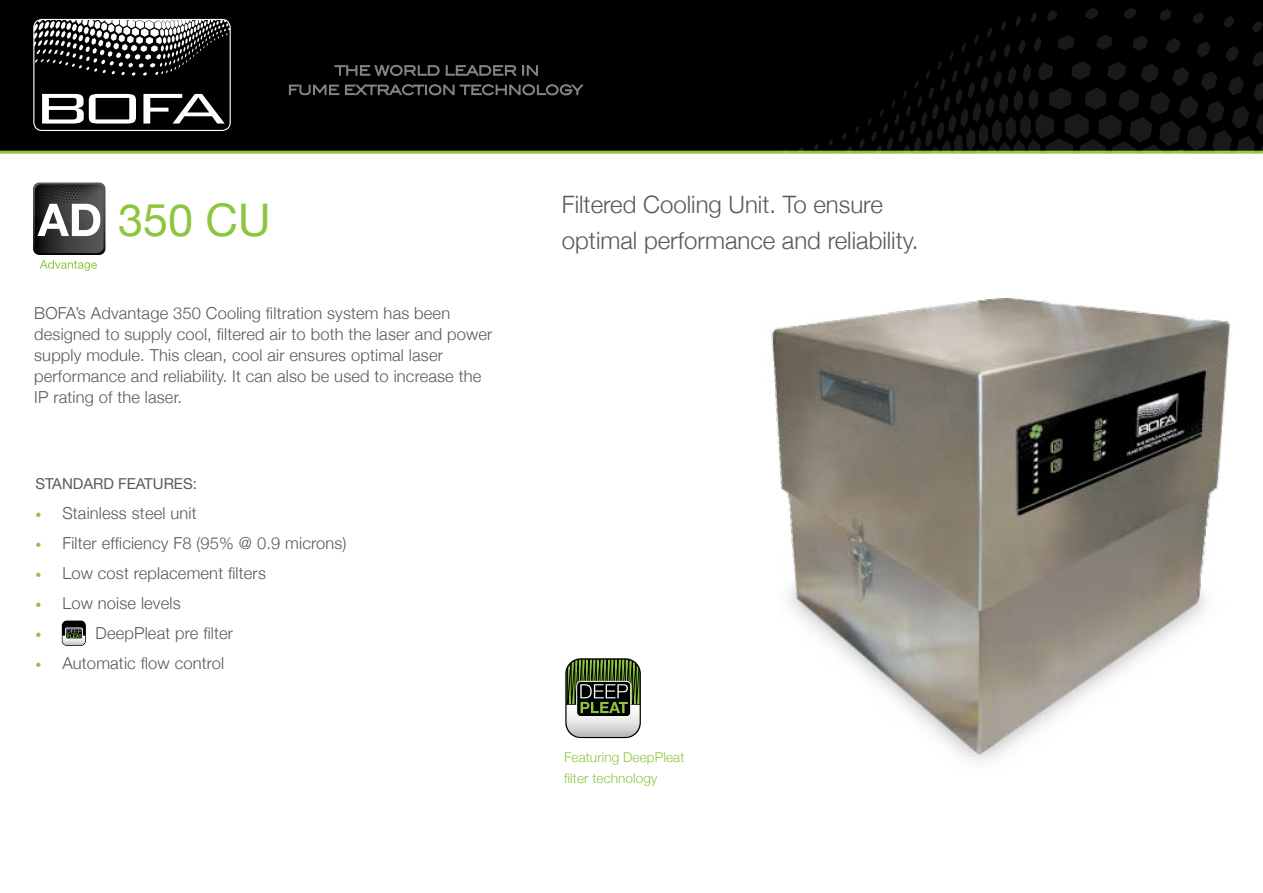
<style>
.page{position:relative;width:1263px;height:893px;background:#fff}
.page>*{position:absolute;margin:0;border:0;box-sizing:border-box;transform-origin:0 0}
.t1{font:45px "Helvetica Neue";color:#8cc63f}
.t2{font:300 24px/36px "Helvetica Neue";color:#58595b}
.t3{font:300 16.5px/21px "Helvetica Neue";letter-spacing:.01em;color:#58595b}
.t4{font:15px "Helvetica Neue";color:#58595b}
.t5{font:300 13.5px/21px "Helvetica Neue";letter-spacing:.01em;color:#8cc63f}
.t6{font:12px "Helvetica Neue";color:#8cc63f}
.s1{font-weight:400;font-size:12px;color:#8cc63f}
</style>
<div class="page">
<div style="left:0;top:0;width:1263px;height:154px;background:#000"></div>
<svg style="left:334px;top:64px;width:204px;height:13px;background:#2d2d2f"></svg>
<svg style="left:289px;top:83px;width:295px;height:13px;background:#2c2c2d"></svg>
<svg style="left:34px;top:19px;width:196px;height:109px"></svg>
<div style="left:33px;top:19px;width:198px;height:112px;border:1px solid #fff;border-radius:8px"></div>
<svg style="left:777px;top:7px;width:486px;height:147px;background:#080906"></svg>
<svg style="left:33px;top:183px;width:72px;height:88px"></svg>
<img style="left:771px;top:298px;width:460px;height:464px">
<div style="left:565px;top:658px;width:76px;height:80px;border:1px solid #000;border-radius:15px"></div>
<hr style="left:566px;top:704px;width:73px;height:1px;background:#000">
<svg style="left:567px;top:659px;width:73px;height:78px;background:#6f7b5f"></svg>
<div style="left:62px;top:621px;width:24px;height:25px;border:1px solid #000;border-radius:5px"></div>
<svg style="left:62px;top:621px;width:23px;height:24px"></svg>
<h1 class="t1" style="left:118px;top:193px;width:154px">350 CU</h1>
<p class="t3" style="left:34px;top:303px;width:460px">BOFA’s Advantage 350 Cooling filtration system has been designed to supply cool, filtered air to both the laser and power supply module. This clean, cool air ensures optimal laser performance and reliability. It can also be used to increase the IP rating of the laser.</p>
<p class="t4" style="left:35px;top:475px;width:163px">STANDARD FEATU RES:</p>
<p class="t3" style="left:35px;top:502px;width:163px"><span class="s1">•</span> Stainless steel unit</p>
<p class="t3" style="left:35px;top:532px;width:313px"><span class="s1">•</span> Filter efficiency F8 (95% @ 0.9 microns)</p>
<p class="t3" style="left:35px;top:562px;width:232px"><span class="s1">•</span> Low cost replacement filters</p>
<p class="t3" style="left:35px;top:592px;width:147px"><span class="s1">•</span> Low noise levels</p>
<p class="t6" style="left:35px;top:628px;width:7px">•</p>
<p class="t3" style="left:96px;top:622px;width:139px">DeepPleat pre filter</p>
<p class="t3" style="left:35px;top:652px;width:190px"><span class="s1">•</span> Automatic flow control</p>
<h2 class="t2" style="left:562px;top:186px;width:358px">Filtered Cooling Unit. To ensure optimal performance and reliability.</h2>
<p class="t5" style="left:564px;top:746px;width:122px">Featuring DeepPleat filter technology</p>
</div>
